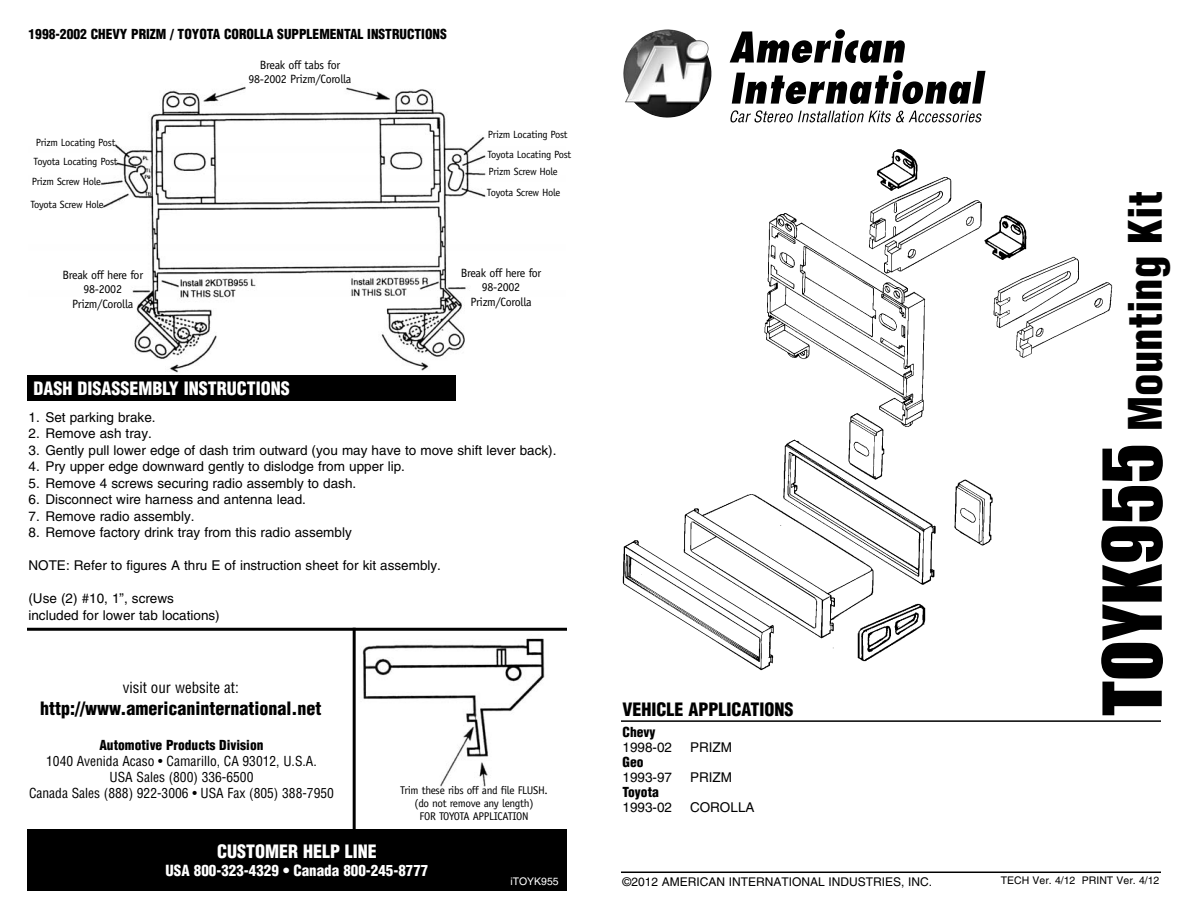
<style>
.page{position:relative;width:1188px;height:918px;background:#fff}
.page>*{position:absolute;margin:0;border:0;box-sizing:border-box;transform-origin:0 0}
.t1{font:900 condensed 45px "Helvetica";color:#000}
.t2{font:900 condensed 18px "Helvetica";color:#000}
.t3{font:900 condensed 18px "Helvetica";color:#fff}
.t4{font:900 condensed 15px "Helvetica";color:#fff}
.t5{font:condensed 15px "Helvetica";color:#000}
.t6{font:13.5px/16.5px "Helvetica";color:#000}
.t7{font:condensed 13.5px/16.2px "Helvetica";color:#000;text-align:center}
.t8{font:900 condensed 13.5px "Helvetica";color:#000}
.t9{font:12px/14.4px "Officina Sans";letter-spacing:-.025em;color:#000;text-align:center}
.t10{font:12px "Helvetica";color:#000}
.t11{font:11.25px/13.5px "Officina Sans";letter-spacing:-.025em;color:#000;text-align:center}
.t12{font:10.5px/18.5px "Officina Sans";letter-spacing:-.025em;color:#000}
.t13{font:10.5px "Helvetica";color:#000}
.t14{font:10.5px "Helvetica";color:#fff}
.s1{font-family:"Impact";font-weight:400;font-stretch:normal;font-size:75px}
</style>
<div class="page">
<img style="left:764px;top:149px;width:349px;height:254px">
<img style="left:622px;top:403px;width:371px;height:268px">
<div style="left:27px;top:830px;width:540px;height:61px;background:#000"></div>
<hr style="left:621px;top:872px;width:540px;height:1px;background:#000">
<img style="left:623px;top:29px;width:88px;height:89px">
<hr style="left:621px;top:720px;width:540px;height:2px;background:#000">
<svg style="left:730px;top:29px;width:175px;height:34px"></svg>
<svg style="left:732px;top:70px;width:254px;height:34px"></svg>
<svg style="left:730px;top:110px;width:252px;height:12px"></svg>
<img style="left:28px;top:86px;width:458px;height:290px">
<img style="left:362px;top:638px;width:183px;height:149px">
<hr style="left:353px;top:628px;width:3px;height:216px;background:#000">
<div style="left:27px;top:376px;width:429px;height:25px;background:#000"></div>
<hr style="left:27px;top:628px;width:540px;height:3px;background:#000">
<p class="t8" style="left:28px;top:28px;width:420px">1998-2002 CHEVY PRIZM / TOYOTA COROLLA SUPPLEMENTAL INSTRUCTIONS</p>
<p class="t12" style="left:34px;top:134px;width:85px">Prizm Locating Post<br>Toyota Locating Post</p>
<p class="t12" style="left:30px;top:171px;width:75px;line-height:23.1px">Prizm Screw Hole<br>Toyota Screw Hole</p>
<p class="t9" style="left:249px;top:59px;width:105px">Break off tabs for<br>98-2002 Prizm/Corolla</p>
<p class="t12" style="left:487px;top:125px;width:85px;line-height:20px">Prizm Locating Post<br>Toyota Locating Post</p>
<p class="t12" style="left:487px;top:161px;width:75px;line-height:21.6px">Prizm Screw Hole<br>Toyota Screw Hole</p>
<p class="t9" style="left:62px;top:269px;width:82px">Break off here for<br>98-2002<br>Prizm/Corolla</p>
<p class="t9" style="left:461px;top:267px;width:82px">Break off here for<br>98-2002<br>Prizm/Corolla</p>
<h2 class="t3" style="left:33px;top:381px;width:258px">DASH DISASSEMBLY INSTRUCTIONS</h2>
<p class="t6" style="left:28px;top:410px;width:129px">1. Set parking brake.</p>
<p class="t6" style="left:28px;top:426px;width:125px">2. Remove ash tray.</p>
<p class="t6" style="left:28px;top:443px;width:530px">3. Gently pull lower edge of dash trim outward (you may have to move shift lever back).</p>
<p class="t6" style="left:28px;top:459px;width:378px">4. Pry upper edge downward gently to dislodge from upper lip.</p>
<p class="t6" style="left:28px;top:476px;width:329px">5. Remove 4 screws securing radio assembly to dash.</p>
<p class="t6" style="left:28px;top:492px;width:279px">6. Disconnect wire harness and antenna lead.</p>
<p class="t6" style="left:28px;top:509px;width:168px">7. Remove radio assembly.</p>
<p class="t6" style="left:28px;top:525px;width:325px">8. Remove factory drink tray from this radio assembly</p>
<p class="t6" style="left:28px;top:558px;width:414px">NOTE: Refer to figures A thru E of instruction sheet for kit assembly.</p>
<p class="t6" style="left:28px;top:591px;width:193px">(Use (2) #10, 1”, screws included for lower tab locations)</p>
<p class="t5" style="left:123px;top:682px;width:118px">visit our website at:</p>
<h2 class="t2" style="left:40px;top:701px;width:283px">http://www.americaninternational.net</h2>
<p class="t8" style="left:99px;top:740px;width:166px">Automotive Products Division</p>
<p class="t7" style="left:29px;top:754px;width:306px">1040 Avenida Acaso • Camarillo, CA 93012, U.S.A.<br>USA Sales (800) 336-6500<br>Canada Sales (888) 922-3006 • USA Fax (805) 388-7950</p>
<p class="t11" style="left:400px;top:784px;width:149px">Trim these ribs off and file FLUSH. (do not remove any length)<br>FOR TOYOTA APPLICATION</p>
<h2 class="t3" style="left:217px;top:844px;width:161px">CUSTOMER HELP LINE</h2>
<p class="t4" style="left:166px;top:864px;width:264px">USA 800-323-4329 • Canada 800-245-8777</p>
<p class="t14" style="left:510px;top:877px;width:50px">iTOYK955</p>
<h2 class="t2" style="left:622px;top:702px;width:173px">VEHICLE APPLICATIONS</h2>
<p class="t8" style="left:622px;top:727px;width:34px">Chevy</p>
<p class="t6" style="left:622px;top:741px;width:51px">1998-02</p>
<p class="t6" style="left:690px;top:741px;width:43px">PRIZM</p>
<p class="t8" style="left:622px;top:757px;width:23px">Geo</p>
<p class="t6" style="left:622px;top:771px;width:51px">1993-97</p>
<p class="t6" style="left:690px;top:771px;width:43px">PRIZM</p>
<p class="t8" style="left:622px;top:787px;width:38px">Toyota</p>
<p class="t6" style="left:622px;top:801px;width:51px">1993-02</p>
<p class="t6" style="left:690px;top:801px;width:66px">COROLLA</p>
<h1 class="t1" style="left:1128px;top:716px;width:526px;rotate:-90deg"><span class="s1">TOYK955</span> Mounting Kit</h1>
<p class="t10" style="left:622px;top:877px;width:311px">©2012 AMERICAN INTERNATIONAL INDUSTRIES, INC.</p>
<p class="t13" style="left:1001px;top:877px;width:160px">TECH Ver. 4/12 PRINT Ver. 4/12</p>
</div>
